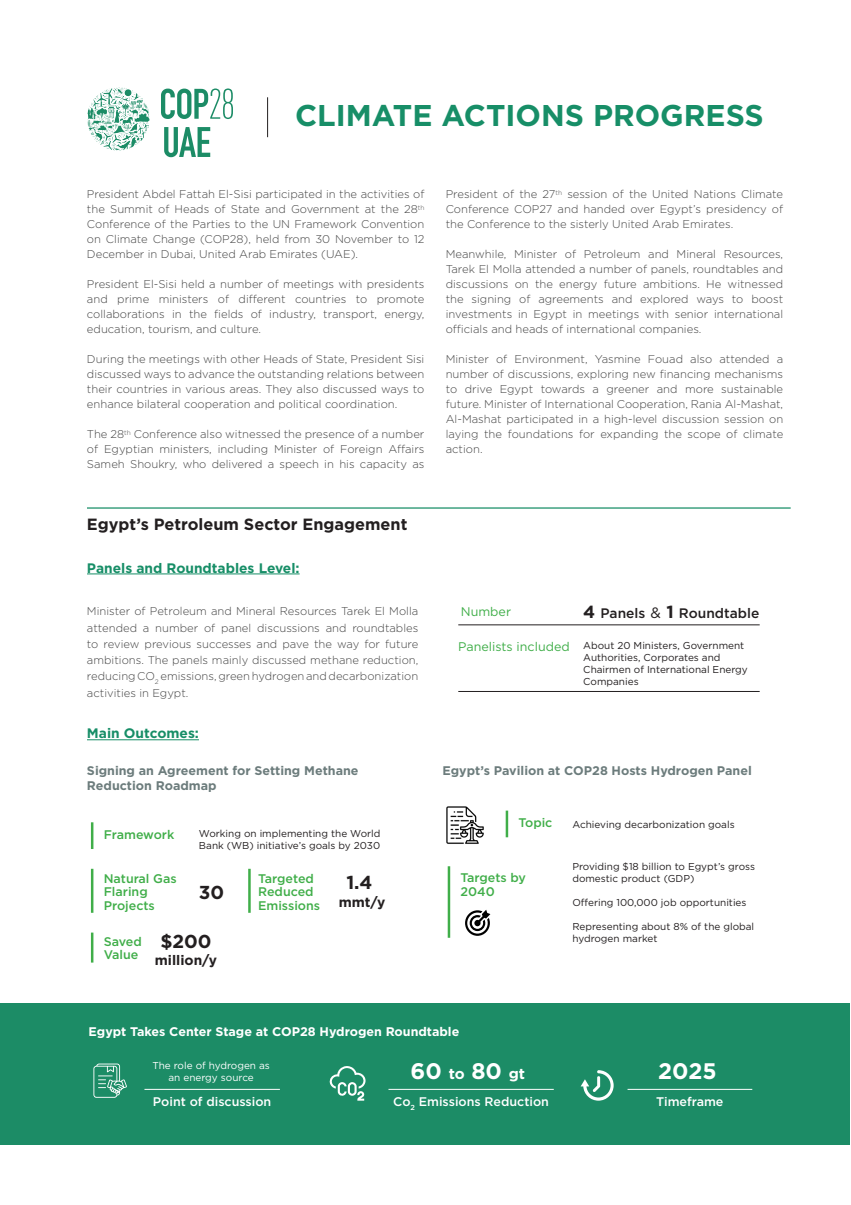
<style>
.page{position:relative;width:851px;height:1205px;background:#fff}
.page>*{position:absolute;margin:0;border:0;box-sizing:border-box;transform-origin:0 0}
.t1{font:700 30px "Gotham";color:#178e67}
.t2{font:700 22.5px "Gotham";color:#fff}
.t3{font:700 18.75px "Gotham";color:#231f20}
.t4{font:700 16.25px "Gotham";color:#231f20}
.t5{font:700 13.75px "Gotham";color:#178e67}
.t6{font:500 13.75px "Gotham";color:#231f20}
.t7{font:700 13.75px "Gotham";color:#231f20}
.t8{font:700 12.5px "Gotham";color:#6c7c7c}
.t9{font:500 12.5px/13.8px "Gotham";color:#40ae49}
.t10{font:500 12.5px "Gotham";color:#fff}
.t11{font:700 12.5px "Gotham";color:#fff}
.t12{font:12.5px "Gotham";color:#40ae49}
.t13{font:300 11.25px/15px "Gotham";color:#434343;text-align:justify}
.t14{font:10px/12px "Gotham";color:#231f20}
.t15{font:10px "Gotham";color:#fff}
.s1{font-weight:700;font-size:17.5px}
.s2{font-weight:400;font-size:15px}
.s3{font-size:15px}
</style>
<div class="page">
<div style="left:1px;top:1003px;width:849px;height:141px;background:#1c8c66"></div>
<hr style="left:87px;top:507px;width:703px;height:2px;background:#178e67">
<hr style="left:87px;top:573px;width:212px;height:1px;background:#178e67">
<hr style="left:87px;top:739px;width:112px;height:1px;background:#178e67">
<svg style="left:161px;top:88px;width:72px;height:31px"></svg>
<svg style="left:164px;top:127px;width:46px;height:30px"></svg>
<img style="left:103px;top:87px;width:29px;height:18px">
<svg style="left:96px;top:108px;width:15px;height:17px"></svg>
<img style="left:91px;top:129px;width:55px;height:10px">
<hr style="left:267px;top:97px;width:1px;height:40px;background:#231f20">
<hr style="left:458px;top:625px;width:301px;height:1px;background:#231f20">
<hr style="left:458px;top:691px;width:301px;height:1px;background:#231f20">
<hr style="left:91px;top:822px;width:2px;height:27px;background:#40ae49">
<hr style="left:505px;top:810px;width:3px;height:27px;background:#40ae49">
<hr style="left:447px;top:866px;width:3px;height:72px;background:#40ae49">
<hr style="left:91px;top:869px;width:2px;height:44px;background:#40ae49">
<hr style="left:248px;top:869px;width:3px;height:44px;background:#40ae49">
<hr style="left:91px;top:932px;width:2px;height:30px;background:#40ae49">
<img style="left:446px;top:806px;width:38px;height:38px">
<svg style="left:465px;top:910px;width:25px;height:26px"></svg>
<hr style="left:144px;top:1089px;width:136px;height:1px;background:#fff">
<hr style="left:388px;top:1089px;width:165px;height:1px;background:#fff">
<hr style="left:627px;top:1089px;width:125px;height:1px;background:#fff">
<svg style="left:580px;top:1070px;width:33px;height:30px"></svg>
<svg style="left:329px;top:1066px;width:36px;height:34px"></svg>
<svg style="left:93px;top:1063px;width:34px;height:35px"></svg>
<p class="t1" style="left:295px;top:96px;width:470px">CLIMATE ACTIONS PROGRESS</p>
<p class="t13" style="left:87px;top:187px;width:339px">President Abdel Fattah El-Sisi participated in the activities of the Summit of Heads of State and Government at the 28<sup>th </sup>Conference of the Parties to the UN Framework Convention on Climate Change (COP28), held from 30 November to 12<br>December in Dubai, United Arab Emirates (UAE).</p>
<p class="t13" style="left:87px;top:277px;width:339px">President El-Sisi held a number of meetings with presidents and prime ministers of different countries to promote collaborations in the fields of industry, transport, energy, education, tourism, and culture.</p>
<p class="t13" style="left:87px;top:352px;width:339px">During the meetings with other Heads of State, President Sisi discussed ways to advance the outstanding relations between their countries in various areas. They also discussed ways to enhance bilateral cooperation and political coordination.</p>
<p class="t13" style="left:87px;top:427px;width:339px">The 28<sup>th</sup> Conference also witnessed the presence of a number of Egyptian ministers, including Minister of Foreign Affairs Sameh Shoukry, who delivered a speech in his capacity as</p>
<p class="t4" style="left:87px;top:513px;width:322px">Egypt’s Petroleum Sector Engagement</p>
<p class="t5" style="left:87px;top:558px;width:214px">Panels and Roundtables Level:</p>
<p class="t13" style="left:87px;top:603px;width:333px;line-height:16.2px">Minister of Petroleum and Mineral Resources Tarek El Molla attended a number of panel discussions and roundtables to review previous successes and pave the way for future ambitions. The panels mainly discussed methane reduction, reducing CO<sub>2</sub> emissions, green hydrogen and decarbonization activities in Egypt.</p>
<p class="t5" style="left:87px;top:724px;width:113px">Main Outcomes:</p>
<p class="t8" style="left:87px;top:763px;width:273px">Signing an Agreement for Setting Methane</p>
<p class="t8" style="left:87px;top:778px;width:131px">Reduction Roadmap</p>
<p class="t9" style="left:104px;top:827px;width:72px">Framework</p>
<p class="t14" style="left:199px;top:827px;width:183px">Working on implementing the World<br>Bank (WB) initiative’s goals by 2030</p>
<p class="t9" style="left:104px;top:871px;width:75px">Natural Gas<br>Flaring</p>
<p class="t9" style="left:104px;top:898px;width:53px">Projects</p>
<p class="t9" style="left:104px;top:934px;width:40px">Saved</p>
<p class="t9" style="left:104px;top:948px;width:36px">Value</p>
<p class="t3" style="left:199px;top:880px;width:27px">30</p>
<p class="t3" style="left:160px;top:929px;width:53px">$200</p>
<p class="t7" style="left:155px;top:951px;width:64px">million/y</p>
<p class="t9" style="left:258px;top:871px;width:57px">Targeted<br>Reduced</p>
<p class="t9" style="left:258px;top:898px;width:63px">Emissions</p>
<p class="t3" style="left:346px;top:870px;width:28px">1.4</p>
<p class="t7" style="left:338px;top:893px;width:48px">mmt/y</p>
<p class="t13" style="left:445px;top:187px;width:339px">President of the 27<sup>th</sup> session of the United Nations Climate Conference COP27 and handed over Egypt’s presidency of the Conference to the sisterly United Arab Emirates.</p>
<p class="t13" style="left:445px;top:247px;width:339px">Meanwhile, Minister of Petroleum and Mineral Resources, Tarek El Molla attended a number of panels, roundtables and discussions on the energy future ambitions. He witnessed the signing of agreements and explored ways to boost investments in Egypt in meetings with senior international officials and heads of international companies.</p>
<p class="t13" style="left:445px;top:352px;width:339px">Minister of Environment, Yasmine Fouad also attended a number of discussions, exploring new financing mechanisms to drive Egypt towards a greener and more sustainable future. Minister of International Cooperation, Rania Al-Mashat, Al-Mashat participated in a high-level discussion session on laying the foundations for expanding the scope of climate action.</p>
<p class="t12" style="left:460px;top:603px;width:52px">Number</p>
<p class="t12" style="left:458px;top:639px;width:113px">Panelists included</p>
<p class="t6" style="left:583px;top:604px;width:177px"><span class="s1">4</span> Panels <span class="s2">&amp;</span> <span class="s1">1</span> Roundtable</p>
<p class="t14" style="left:583px;top:639px;width:162px">About 20 Ministers, Government</p>
<p class="t14" style="left:583px;top:651px;width:139px">Authorities, Corporates and</p>
<p class="t14" style="left:583px;top:663px;width:166px">Chairmen of International Energy</p>
<p class="t14" style="left:583px;top:675px;width:57px">Companies</p>
<p class="t8" style="left:442px;top:763px;width:311px">Egypt’s Pavilion at COP28 Hosts Hydrogen Panel</p>
<p class="t9" style="left:518px;top:816px;width:35px">Topic</p>
<p class="t9" style="left:460px;top:870px;width:67px">Targets by<br>2040</p>
<p class="t14" style="left:572px;top:818px;width:164px">Achieving decarbonization goals</p>
<p class="t14" style="left:572px;top:860px;width:184px">Providing $18 billion to Egypt’s gross domestic product (GDP)</p>
<p class="t14" style="left:572px;top:896px;width:176px">Offering 100,000 job opportunities</p>
<p class="t14" style="left:572px;top:920px;width:183px">Representing about 8% of the global hydrogen market</p>
<p class="t11" style="left:89px;top:1023px;width:372px">Egypt Takes Center Stage at COP28 Hydrogen Roundtable</p>
<p class="t15" style="left:152px;top:1059px;width:119px">The role of hydrogen as</p>
<p class="t15" style="left:168px;top:1071px;width:87px">an energy source</p>
<p class="t2" style="left:410px;top:1056px;width:116px">60 <span class="s3">to</span> 80 <span class="s3">gt</span></p>
<p class="t2" style="left:658px;top:1056px;width:60px">2025</p>
<p class="t10" style="left:153px;top:1093px;width:120px">Point of discussion</p>
<p class="t10" style="left:393px;top:1093px;width:157px">Co<sub>2</sub> Emissions Reduction</p>
<p class="t10" style="left:656px;top:1093px;width:69px">Timeframe</p>
</div>
